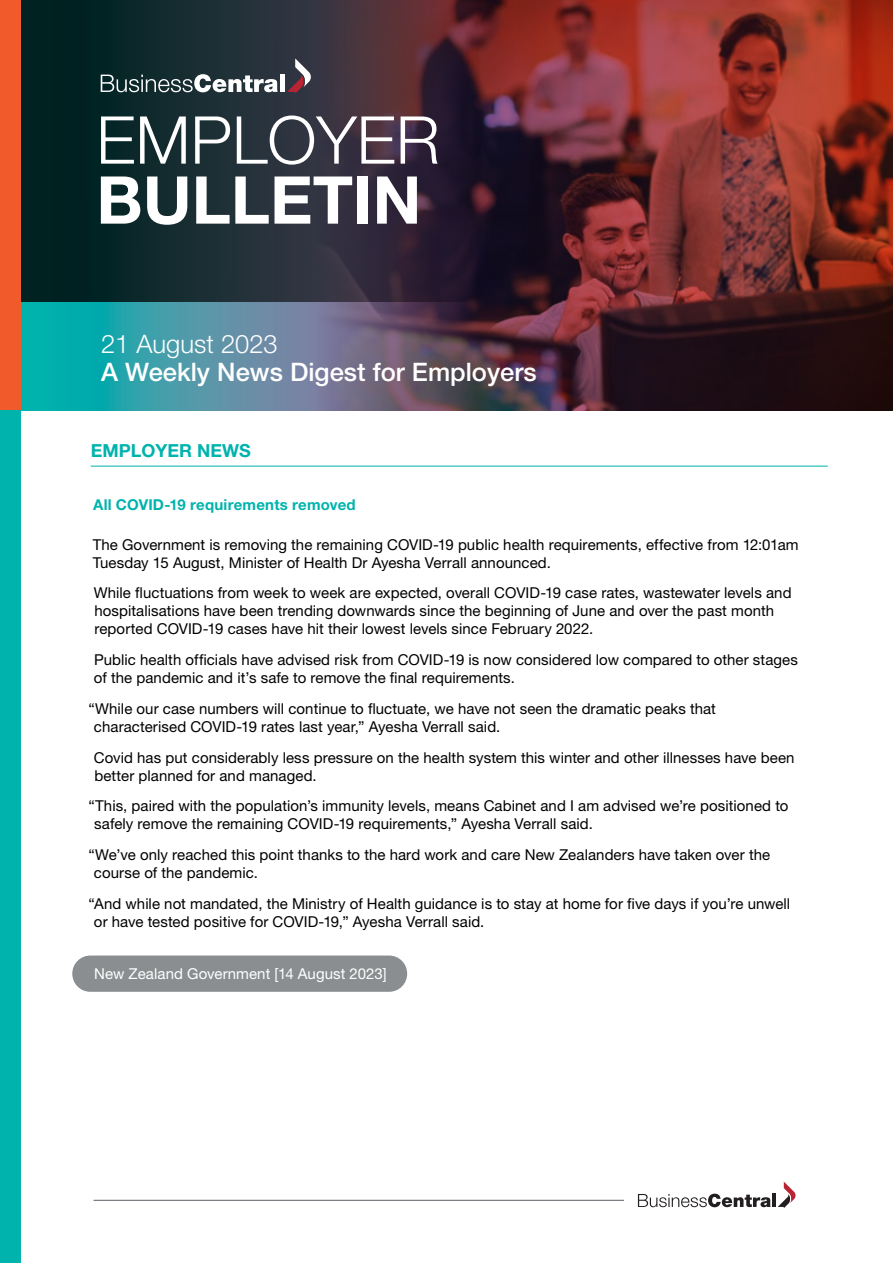
<style>
.page{position:relative;width:893px;height:1263px;background:#fff}
.page>*{position:absolute;margin:0;border:0;box-sizing:border-box;transform-origin:0 0}
.t1{font:300 66px "Helvetica Neue LT Pro";color:#fff}
.t2{font:700 66px "Helvetica Neue LT Pro";color:#fff}
.t3{font:500 25.5px "Helvetica Neue LT Pro";color:#fff}
.t4{font:300 25.5px "Helvetica Neue LT Pro";color:#fff}
.t5{font:700 18px "Helvetica Neue LT Pro";color:#00b3ad}
.t6{font:15px/18px "Helvetica Neue LT Pro";letter-spacing:.005em;color:#000}
.t7{font:15px "Helvetica Neue LT Pro";letter-spacing:.005em;color:#fff}
.t8{font:700 15px "Helvetica Neue LT Pro";letter-spacing:.015em;color:#00b3ad}
</style>
<div class="page">
<img style="left:21px;top:0;width:872px;height:410px">
<svg style="left:101px;top:74px;width:177px;height:18px"></svg>
<div style="left:280px;top:75px;width:5px;height:17px;background:#fff"></div>
<svg style="left:287px;top:58px;width:25px;height:36px"></svg>
<div style="left:72px;top:955px;width:335px;height:37px;background:#8b8e90;border-radius:18px"></div>
<div style="left:0;top:409px;width:21px;height:854px;background:#00b3ad"></div>
<div style="left:0;top:0;width:21px;height:410px;background:#f15a2a"></div>
<hr style="left:91px;top:466px;width:737px;height:1px;background:#00b3ad">
<hr style="left:94px;top:1200px;width:530px;height:1px;background:#5c5b63">
<svg style="left:638px;top:1194px;width:133px;height:13px"></svg>
<hr style="left:772px;top:1194px;width:4px;height:13px;background:#231f20">
<svg style="left:778px;top:1181px;width:18px;height:27px"></svg>
<h1 class="t1" style="left:96px;top:100px;width:345px">EMPLOYER</h1>
<h1 class="t2" style="left:96px;top:159px;width:327px">BULLETIN</h1>
<h2 class="t4" style="left:101px;top:328px;width:178px">21 August 2023</h2>
<h2 class="t3" style="left:101px;top:357px;width:437px">A Weekly News Digest for Employers</h2>
<p class="t5" style="left:91px;top:440px;width:162px">EMPLOYER NEWS</p>
<p class="t8" style="left:93px;top:496px;width:264px">All COVID-19 requirements removed</p>
<p class="t6" style="left:93px;top:535px;width:707px">The Government is removing the remaining COVID-19 public health requirements, effective from 12:01am<br>Tuesday 15 August, Minister of Health Dr Ayesha Verrall announced.</p>
<p class="t6" style="left:94px;top:584px;width:699px">While fluctuations from week to week are expected, overall COVID-19 case rates, wastewater levels and hospitalisations have been trending downwards since the beginning of June and over the past month reported COVID-19 cases have hit their lowest levels since February 2022.</p>
<p class="t6" style="left:94px;top:650px;width:705px">Public health officials have advised risk from COVID-19 is now considered low compared to other stages of the pandemic and it’s safe to remove the final requirements.</p>
<p class="t6" style="left:94px;top:699px;width:623px;text-indent:-5px">“While our case numbers will continue to fluctuate, we have not seen the dramatic peaks that characterised COVID-19 rates last year,” Ayesha Verrall said.</p>
<p class="t6" style="left:94px;top:748px;width:702px">Covid has put considerably less pressure on the health system this winter and other illnesses have been better planned for and managed.</p>
<p class="t6" style="left:94px;top:797px;width:696px;text-indent:-6px">“This, paired with the population’s immunity levels, means Cabinet and I am advised we’re positioned to safely remove the remaining COVID-19 requirements,” Ayesha Verrall said.</p>
<p class="t6" style="left:94px;top:845px;width:678px;text-indent:-5px">“We’ve only reached this point thanks to the hard work and care New Zealanders have taken over the course of the pandemic.</p>
<p class="t6" style="left:94px;top:894px;width:698px;text-indent:-5px">“And while not mandated, the Ministry of Health guidance is to stay at home for five days if you’re unwell or have tested positive for COVID-19,” Ayesha Verrall said.</p>
<p class="t7" style="left:94px;top:964px;width:294px">New Zealand Government [14 August 2023]</p>
</div>
